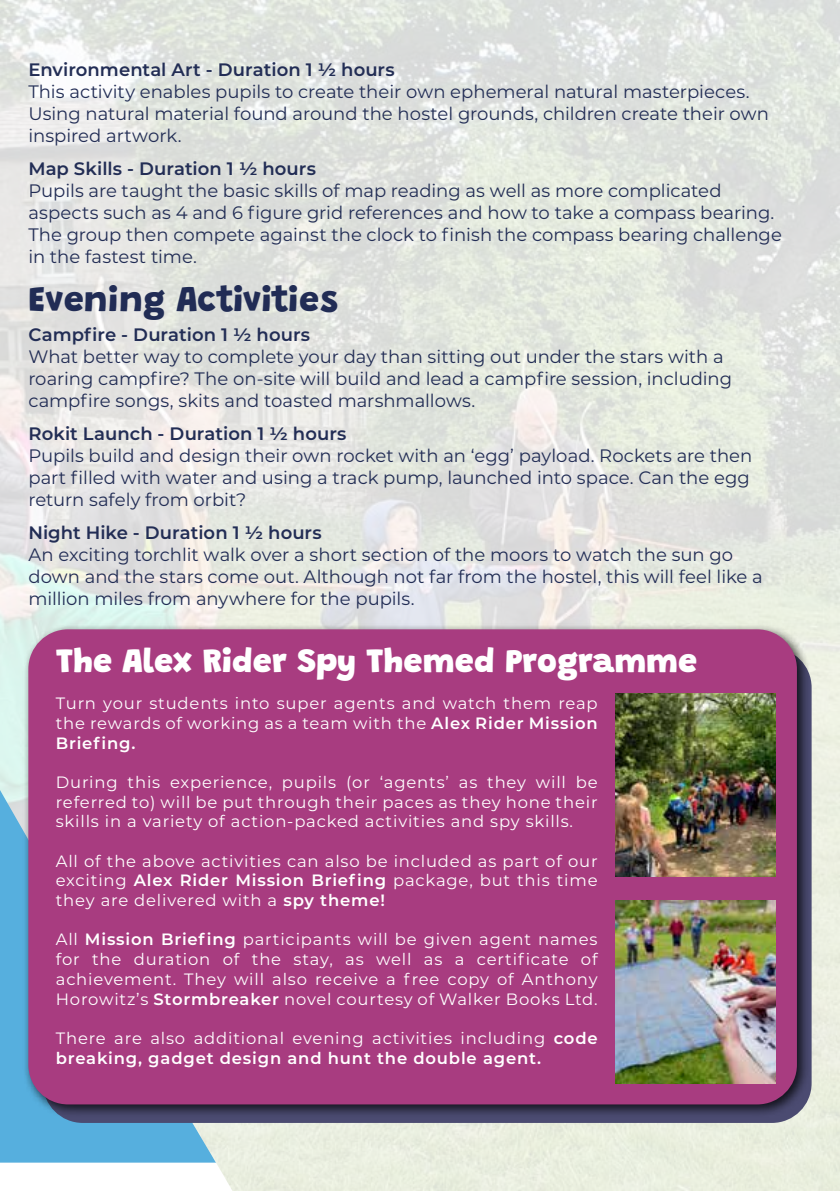
<style>
.page{position:relative;width:840px;height:1191px;background:#fff}
.page>*{position:absolute;margin:0;border:0;box-sizing:border-box;transform-origin:0 0}
.t1{font:800 36px "Grandstander";color:#212c55}
.t2{font:900 34px "Grandstander";color:#fff}
.t3{font:18px/22px "Montserrat";color:#222d55}
.t4{font:600 18px "Montserrat";letter-spacing:.005em;color:#222d55}
.t5{font:16.4px/19.6px "Montserrat";letter-spacing:.05em;color:#fff;text-align:justify}
.s1{font-weight:600}
</style>
<div class="page">
<img style="left:0;top:0;width:839px;height:1191px">
<div style="left:23px;top:623px;width:786px;height:495px;background:#000;opacity:.75"></div>
<div style="left:28px;top:629px;width:768px;height:475px;background:#a83c80;border-radius:40px"></div>
<img style="left:615px;top:693px;width:160px;height:183px">
<img style="left:615px;top:900px;width:160px;height:183px">
<p class="t4" style="left:28px;top:57px;width:367px">Environmental Art - Duration 1 ½ hours</p>
<p class="t3" style="left:28px;top:80px;width:741px">This activity enables pupils to create their own ephemeral natural masterpieces.<br>Using natural material found around the hostel grounds, children create their own inspired artwork.</p>
<p class="t4" style="left:28px;top:156px;width:289px">Map Skills - Duration 1 ½ hours</p>
<p class="t3" style="left:28px;top:179px;width:754px">Pupils are taught the basic skills of map reading as well as more complicated aspects such as 4 and 6 figure grid references and how to take a compass bearing.<br>The group then compete against the clock to finish the compass bearing challenge in the fastest time.</p>
<h1 class="t1" style="left:28px;top:272px;width:311px">Evening Activities</h1>
<p class="t4" style="left:28px;top:321px;width:283px">Campfire - Duration 1 ½ hours</p>
<p class="t3" style="left:28px;top:345px;width:705px">What better way to complete your day than sitting out under the stars with a roaring campfire? The on-site will build and lead a campfire session, including campfire songs, skits and toasted marshmallows.</p>
<p class="t4" style="left:28px;top:421px;width:319px">Rokit Launch - Duration 1 ½ hours</p>
<p class="t3" style="left:28px;top:444px;width:725px">Pupils build and design their own rocket with an ‘egg’ payload. Rockets are then part filled with water and using a track pump, launched into space. Can the egg return safely from orbit?</p>
<p class="t4" style="left:28px;top:520px;width:295px">Night Hike - Duration 1 ½ hours</p>
<p class="t3" style="left:28px;top:543px;width:735px">An exciting torchlit walk over a short section of the moors to watch the sun go down and the stars come out. Although not far from the hostel, this will feel like a million miles from anywhere for the pupils.</p>
<h2 class="t2" style="left:56px;top:635px;width:642px">The Alex Rider Spy Themed Programme</h2>
<p class="t5" style="left:56px;top:693px;width:543px">Turn your students into super agents and watch them reap the rewards of working as a team with the <span class="s1">Alex Rider Mission Briefing.</span></p>
<p class="t5" style="left:56px;top:771px;width:543px">During this experience, pupils (or ‘agents’ as they will be referred to) will be put through their paces as they hone their skills in a variety of action-packed activities and spy skills.</p>
<p class="t5" style="left:56px;top:850px;width:543px">All of the above activities can also be included as part of our exciting <span class="s1">Alex Rider Mission Briefing</span> package, but this time they are delivered with a <span class="s1">spy theme!</span></p>
<p class="t5" style="left:56px;top:929px;width:543px">All <span class="s1">Mission Briefing</span> participants will be given agent names for the duration of the stay, as well as a certificate of achievement. They will also receive a free copy of Anthony Horowitz’s <span class="s1">Stormbreaker</span> novel courtesy of Walker Books Ltd.</p>
<p class="t5" style="left:56px;top:1027px;width:543px">There are also additional evening activities including <span class="s1">code breaking, gadget design and hunt the double agent.</span></p>
</div>
